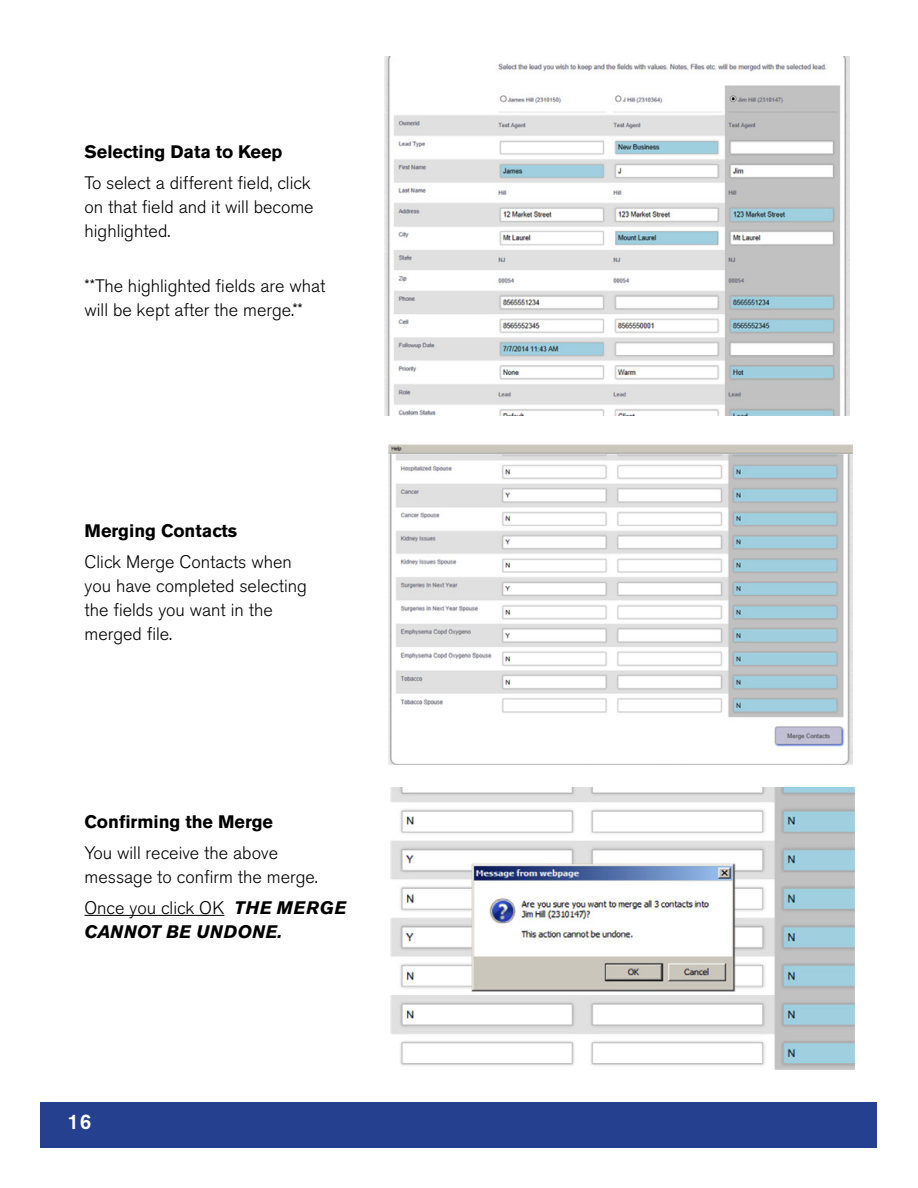
<style>
.page{position:relative;width:918px;height:1188px;background:#fff}
.page>*{position:absolute;margin:0;border:0;box-sizing:border-box;transform-origin:0 0}
.t1{font:500 21px "Akzidenz Grotesk BE";color:#fff}
.t2{font:300 18px/24px "Akzidenz Grotesk BE";color:#000}
.t3{font:700 18px "Akzidenz Grotesk BE";color:#000}
.t4{font:italic 700 18px/24px "Akzidenz Grotesk BE";letter-spacing:.02em;color:#000}
.s1{font-weight:300;font-style:normal}
</style>
<div class="page">
<img style="left:384px;top:57px;width:465px;height:359px">
<img style="left:388px;top:444px;width:465px;height:321px">
<img style="left:391px;top:788px;width:464px;height:281px">
<div style="left:40px;top:1102px;width:838px;height:46px;background:#25408f"></div>
<hr style="left:85px;top:915px;width:139px;height:1px;background:#000">
<p class="t3" style="left:85px;top:142px;width:199px">Selecting Data to Keep</p>
<p class="t2" style="left:85px;top:171px;width:231px">To select a different field, click on that field and it will become highlighted.</p>
<p class="t2" style="left:85px;top:274px;width:242px">**The highlighted fields are what will be kept after the merge.**</p>
<p class="t3" style="left:85px;top:521px;width:154px">Merging Contacts</p>
<p class="t2" style="left:85px;top:550px;width:224px">Click Merge Contacts when you have completed selecting the fields you want in the merged file.</p>
<p class="t3" style="left:85px;top:811px;width:190px">Confirming the Merge</p>
<p class="t2" style="left:85px;top:841px;width:235px">You will receive the above message to confirm the merge.</p>
<p class="t4" style="left:85px;top:895px;width:264px"><span class="s1">Once you click OK</span> THE MERGE<br>CANNOT BE UNDONE.</p>
<p class="t1" style="left:68px;top:1109px;width:26px">16</p>
</div>
